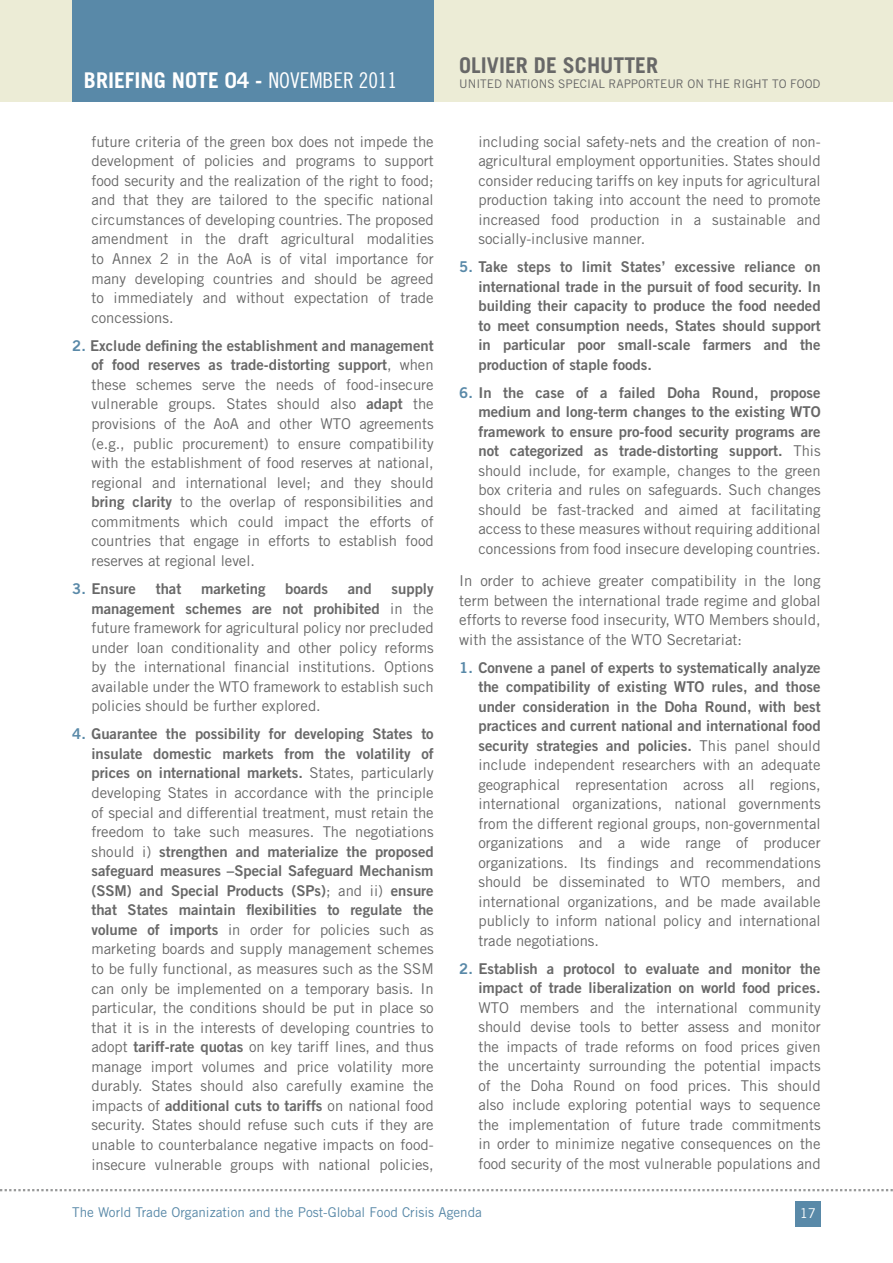
<style>
.page{position:relative;width:893px;height:1263px;background:#fff}
.page>*{position:absolute;margin:0;border:0;box-sizing:border-box;transform-origin:0 0}
.t1{font:700 21.75px "Trade Gothic LT Std";color:#fff}
.t2{font:700 21.75px "Trade Gothic LT Std";color:#686868}
.t3{font:15px/19.5px "Trade Gothic LT Std";color:#686868;text-align:justify}
.t4{font:14.85px/19.5px "Trade Gothic LT Std";color:#686868;text-align:justify}
.t5{font:14.85px/19.5px "Trade Gothic LT Std Bd 2";color:#686868;text-align:justify}
.t6{font:13.5px "Trade Gothic LT Std";color:#5989a8}
.t7{font:13.5px "Trade Gothic LT Std";color:#fff}
.t8{font:11.85px "Trade Gothic LT Std";color:#686868}
.s1{font-family:"Trade Gothic LT Std Cn 18";font-weight:400}
.s2{color:#5989a8}
.s3{font-family:"Trade Gothic LT Std"}
.s4{font-family:"Trade Gothic LT Std Bd 2"}
</style>
<div class="page">
<div style="left:0;top:0;width:893px;height:101px;background:#ececd6"></div>
<div style="left:72px;top:0;width:362px;height:101px;background:#5989a8"></div>
<svg style="left:0;top:1189px;width:893px;height:2px"></svg>
<div style="left:795px;top:1201px;width:26px;height:25px;background:#5989a8"></div>
<h1 class="t1" style="left:84px;top:67px;width:315px">BRIEFING NOTE 04 - <span class="s1">NOVEMBER 2011</span></h1>
<p class="t4" style="left:91px;top:131px;width:344px">future criteria of the green box does not impede the development of policies and programs to support food security and the realization of the right to food; and that they are tailored to the specific national circumstances of developing countries. The proposed amendment in the draft agricultural modalities to Annex 2 in the AoA is of vital importance for many developing countries and should be agreed to immediately and without expectation of trade concessions.</p>
<p class="t5" style="left:72px;top:335px;width:363px;text-align:right"><span class="s2">2.</span> Exclude defining the establishment and management of food reserves as trade-distorting support<span class="s3">, when</span></p>
<p class="t4" style="left:91px;top:375px;width:344px">these schemes serve the needs of food-insecure vulnerable groups. States should also <span class="s4">adapt</span> the provisions of the AoA and other WTO agreements (e.g., public procurement) to ensure compatibility with the establishment of food reserves at national, regional and international level; and they should <span class="s4">bring clarity</span> to the overlap of responsibilities and commitments which could impact the efforts of countries that engage in efforts to establish food reserves at regional level.</p>
<p class="t5" style="left:72px;top:579px;width:65px"><span class="s2">3.</span> Ensure</p>
<p class="t5" style="left:156px;top:579px;width:27px">that</p>
<p class="t5" style="left:201px;top:579px;width:66px">marketing</p>
<p class="t5" style="left:285px;top:579px;width:44px">boards</p>
<p class="t5" style="left:348px;top:579px;width:25px">and</p>
<p class="t5" style="left:91px;top:579px;width:344px;text-align:right">supply<br>management schemes are not prohibited <span class="s3">in the</span></p>
<p class="t4" style="left:91px;top:618px;width:344px">future framework for agricultural policy nor precluded under loan conditionality and other policy reforms by the international financial institutions. Options available under the WTO framework to establish such policies should be further explored.</p>
<p class="t5" style="left:91px;top:724px;width:344px;text-indent:-19px"><span class="s2">4.</span> Guarantee the possibility for developing States to insulate domestic markets from the volatility of prices on international markets. <span class="s3">States, particularly</span></p>
<p class="t4" style="left:91px;top:783px;width:344px">developing States in accordance with the principle of special and differential treatment, must retain the freedom to take such measures. The negotiations</p>
<p class="t5" style="left:91px;top:841px;width:344px"><span class="s3">should i)</span> strengthen and materialize the proposed safeguard measures –Special Safeguard Mechanism (SSM) and Special Products (SPs)<span class="s3">; and ii)</span> ensure that States maintain flexibilities to regulate the</p>
<p class="t4" style="left:91px;top:920px;width:344px"><span class="s4">volume of imports</span> in order for policies such as marketing boards and supply management schemes to be fully functional, as measures such as the SSM can only be implemented on a temporary basis. In particular, the conditions should be put in place so that it is in the interests of developing countries to adopt <span class="s4">tariff-rate quotas</span> on key tariff lines, and thus manage import volumes and price volatility more durably. States should also carefully examine the impacts of <span class="s4">additional cuts to tariffs</span> on national food security. States should refuse such cuts if they are unable to counterbalance negative impacts on food&shy;insecure vulnerable groups with national policies,</p>
<h1 class="t2" style="left:459px;top:52px;width:200px">OLIVIER DE SCHUTTER</h1>
<p class="t8" style="left:459px;top:76px;width:363px">UNITED NATIONS SPECIAL RAPPORTEUR ON THE RIGHT TO FOOD</p>
<p class="t4" style="left:478px;top:132px;width:344px">including social safety-nets and the creation of non&shy;agricultural employment opportunities. States should consider reducing tariffs on key inputs for agricultural production taking into account the need to promote increased food production in a sustainable and socially-inclusive manner.</p>
<p class="t5" style="left:478px;top:257px;width:344px;text-indent:-19px"><span class="s2">5.</span> Take steps to limit States’ excessive reliance on international trade in the pursuit of food security. In building their capacity to produce the food needed to meet consumption needs, States should support in particular poor small-scale farmers and the production of staple foods.</p>
<p class="t5" style="left:478px;top:382px;width:344px;text-indent:-19px"><span class="s2">6.</span> In the case of a failed Doha Round, propose medium and long-term changes to the existing WTO framework to ensure pro-food security programs are not categorized as trade-distorting support. <span class="s3">This</span></p>
<p class="t4" style="left:478px;top:461px;width:344px">should include, for example, changes to the green box criteria and rules on safeguards. Such changes should be fast-tracked and aimed at facilitating access to these measures without requiring additional concessions from food insecure developing countries.</p>
<p class="t3" style="left:459px;top:571px;width:363px">In order to achieve greater compatibility in the long term between the international trade regime and global efforts to reverse food insecurity, WTO Members should, with the assistance of the WTO Secretariat:</p>
<p class="t5" style="left:478px;top:657px;width:344px;text-indent:-19px"><span class="s2">1.</span> Convene a panel of experts to systematically analyze the compatibility of existing WTO rules, and those under consideration in the Doha Round, with best practices and current national and international food security strategies and policies. <span class="s3">This panel should</span></p>
<p class="t4" style="left:478px;top:755px;width:344px">include independent researchers with an adequate geographical representation across all regions, international organizations, national governments from the different regional groups, non-governmental organizations and a wide range of producer organizations. Its findings and recommendations should be disseminated to WTO members, and international organizations, and be made available publicly to inform national policy and international trade negotiations.</p>
<p class="t5" style="left:459px;top:958px;width:363px;text-align:right"><span class="s2">2.</span> Establish a protocol to evaluate and monitor the impact of trade liberalization on world food prices.</p>
<p class="t4" style="left:478px;top:997px;width:344px">WTO members and the international community should devise tools to better assess and monitor the impacts of trade reforms on food prices given the uncertainty surrounding the potential impacts of the Doha Round on food prices. This should also include exploring potential ways to sequence the implementation of future trade commitments in order to minimize negative consequences on the food security of the most vulnerable populations and</p>
<p class="t6" style="left:72px;top:1204px;width:411px">The World Trade Organization and the Post-Global Food Crisis Agenda</p>
<p class="t7" style="left:800px;top:1205px;width:18px">17</p>
</div>
